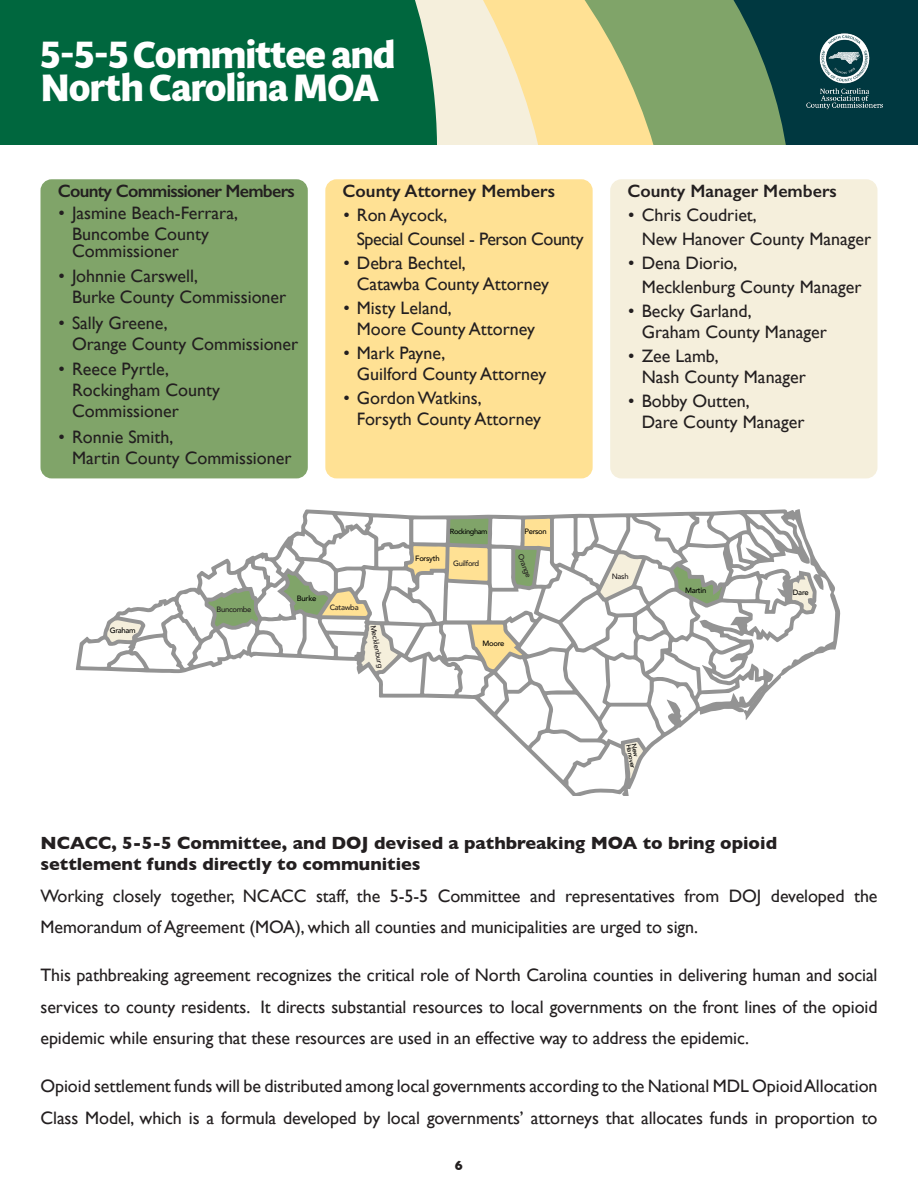
<style>
.page{position:relative;width:918px;height:1188px;background:#fff}
.page>*{position:absolute;margin:0;border:0;box-sizing:border-box;transform-origin:0 0}
.NCACCReportHeader{font:700 37.5px/33px "Multi Display";letter-spacing:-.03em;color:#fff}
.NCACCReportBody{font:18px/31.5px "Gill Sans";color:#231f20}
.NCACC_Report_Subhead{font:700 18px/21px "Gill Sans";color:#231f20}
.NCACCReportBody-2{font:600 18px "Gill Sans";color:#231f20}
.NCACCReportBody-3{font:18px "Gill Sans";letter-spacing:-.025em;color:#231f20}
.NCACCReportBody-4{font:600 18px "Gill Sans";letter-spacing:-.04em;color:#231f20}
.t1{font:700 13.5px "Gill Sans";color:#231f20}
.t2{font:500 7.65px "Avenir";letter-spacing:-.04em;color:#000}
.t3{font:500 7.65px "Avenir";letter-spacing:-.04em;color:#231f20}
.t4{font:500 7.5px "Avenir";color:#231f20}
.t5{font:500 7.35px "Avenir";letter-spacing:-.05em;color:#000}
.t6{font:500 6.6px "Avenir";color:#000}
</style>
<div class="page">
<div style="left:831px;top:0;width:87px;height:145px;background:#003840"></div>
<svg style="left:724px;top:0;width:107px;height:145px;background:#3c6b53"></svg>
<svg style="left:612px;top:0;width:112px;height:145px;background:#92ad6f"></svg>
<svg style="left:492px;top:0;width:120px;height:145px;background:#f9e1a1"></svg>
<svg style="left:0;top:0;width:492px;height:145px;background:#1e7851"></svg>
<img style="left:795px;top:29px;width:99px;height:85px">
<div style="left:43px;top:182px;width:263px;height:294px;background:#80a469;border-radius:9px"></div>
<div style="left:40px;top:179px;width:268px;height:299px;border:4px solid #80a469;border-radius:9px"></div>
<div style="left:328px;top:182px;width:262px;height:294px;background:#ffe194;border-radius:9px"></div>
<div style="left:325px;top:179px;width:268px;height:299px;border:4px solid #ffe194;border-radius:9px"></div>
<div style="left:612px;top:182px;width:263px;height:294px;background:#f5efdc;border-radius:9px"></div>
<div style="left:610px;top:179px;width:267px;height:299px;border:4px solid #f5efdc;border-radius:9px"></div>
<svg style="left:76px;top:509px;width:764px;height:287px"></svg>
<svg style="left:80px;top:513px;width:733px;height:280px"></svg>
<p class="NCACCReportHeader" style="left:40px;top:38px;width:357px">5-5-5 Committee and<br>North Carolina MOA</p>
<p class="NCACCReportBody-4" style="left:58px;top:180px;width:239px">County Commissioner Members</p>
<p class="NCACCReportBody" style="left:72px;top:203px;width:168px;line-height:21px;text-indent:-14px">• Jasmine Beach-Ferrara,<br>Buncombe County</p>
<p class="NCACCReportBody" style="left:72px;top:235px;width:108px">Commissioner</p>
<p class="NCACCReportBody" style="left:58px;top:260px;width:141px">• Johnnie Carswell,</p>
<p class="NCACCReportBody" style="left:72px;top:281px;width:216px">Burke County Commissioner</p>
<p class="NCACCReportBody" style="left:58px;top:307px;width:111px">• Sally Greene,</p>
<p class="NCACCReportBody" style="left:72px;top:328px;width:228px">Orange County Commissioner</p>
<p class="NCACCReportBody" style="left:58px;top:353px;width:112px">• Reece Pyrtle,</p>
<p class="NCACCReportBody" style="left:72px;top:380px;width:150px;line-height:21px">Rockingham County<br>Commissioner</p>
<p class="NCACCReportBody" style="left:58px;top:421px;width:116px">• Ronnie Smith,</p>
<p class="NCACCReportBody" style="left:72px;top:442px;width:221px">Martin County Commissioner</p>
<p class="t2" style="left:297px;top:592px;width:21px">Burke</p>
<p class="NCACCReportBody-2" style="left:343px;top:180px;width:214px">County Attorney Members</p>
<p class="NCACCReportBody" style="left:343px;top:199px;width:106px">• Ron Aycock,</p>
<p class="NCACCReportBody-3" style="left:357px;top:228px;width:228px">Special Counsel - Person County</p>
<p class="NCACCReportBody" style="left:343px;top:247px;width:124px">• Debra Bechtel,</p>
<p class="NCACCReportBody" style="left:357px;top:268px;width:194px">Catawba County Attorney</p>
<p class="NCACCReportBody" style="left:343px;top:292px;width:110px">• Misty Leland,</p>
<p class="NCACCReportBody" style="left:357px;top:313px;width:180px">Moore County Attorney</p>
<p class="NCACCReportBody" style="left:343px;top:337px;width:103px">• Mark Payne,</p>
<p class="NCACCReportBody" style="left:357px;top:358px;width:191px">Guilford County Attorney</p>
<p class="NCACCReportBody" style="left:343px;top:382px;width:140px">• Gordon Watkins,</p>
<p class="NCACCReportBody" style="left:357px;top:403px;width:186px">Forsyth County Attorney</p>
<p class="t2" style="left:415px;top:551px;width:26px">Forsyth</p>
<p class="t5" style="left:450px;top:525px;width:39px">Rockingham</p>
<p class="t3" style="left:453px;top:557px;width:28px">Guilford</p>
<p class="t2" style="left:525px;top:525px;width:24px">Person</p>
<p class="t3" style="left:526px;top:552px;width:26px;rotate:69deg">Orange</p>
<p class="t2" style="left:110px;top:624px;width:28px">Graham</p>
<p class="t3" style="left:217px;top:603px;width:36px">Buncombe</p>
<p class="t3" style="left:330px;top:601px;width:30px">Catawba</p>
<p class="t4" style="left:380px;top:624px;width:45px;rotate:80deg">Mecklenburg</p>
<p class="t2" style="left:483px;top:636px;width:23px">Moore</p>
<p class="NCACCReportBody-2" style="left:627px;top:180px;width:211px">County Manager Members</p>
<p class="NCACCReportBody" style="left:628px;top:199px;width:130px">• Chris Coudriet,</p>
<p class="NCACCReportBody" style="left:642px;top:223px;width:231px">New Hanover County Manager</p>
<p class="NCACCReportBody" style="left:628px;top:247px;width:111px">• Dena Diorio,</p>
<p class="NCACCReportBody" style="left:642px;top:271px;width:221px">Mecklenburg County Manager</p>
<p class="NCACCReportBody" style="left:628px;top:295px;width:125px">• Becky Garland,</p>
<p class="NCACCReportBody" style="left:642px;top:316px;width:187px">Graham County Manager</p>
<p class="NCACCReportBody" style="left:628px;top:340px;width:92px">• Zee Lamb,</p>
<p class="NCACCReportBody" style="left:642px;top:361px;width:166px">Nash County Manager</p>
<p class="NCACCReportBody" style="left:628px;top:385px;width:123px">• Bobby Outten,</p>
<p class="NCACCReportBody" style="left:642px;top:406px;width:165px">Dare County Manager</p>
<p class="t3" style="left:612px;top:570px;width:18px">Nash</p>
<p class="t2" style="left:685px;top:583px;width:23px">Martin</p>
<p class="t2" style="left:793px;top:586px;width:17px">Dare</p>
<p class="t6" style="left:634px;top:743px;width:26px;rotate:78deg">Hanover</p>
<p class="NCACC_Report_Subhead" style="left:40px;top:832px;width:738px">NCACC, 5-5-5 Committee, and DOJ devised a pathbreaking MOA to bring opioid settlement funds directly to communities</p>
<p class="NCACCReportBody" style="left:40px;top:880px;width:839px">Working closely together, NCACC staff, the 5-5-5 Committee and representatives from DOJ developed the<br>Memorandum of Agreement (MOA), which all counties and municipalities are urged to sign.</p>
<p class="NCACCReportBody" style="left:40px;top:959px;width:839px;text-align:justify">This pathbreaking agreement recognizes the critical role of North Carolina counties in delivering human and social services to county residents. It directs substantial resources to local governments on the front lines of the opioid epidemic while ensuring that these resources are used in an effective way to address the epidemic.</p>
<p class="NCACCReportBody" style="left:40px;top:1070px;width:839px">Opioid settlement funds will be distributed among local governments according to the National MDL Opioid Allocation<br>Class Model, which is a formula developed by local governments’ attorneys that allocates funds in proportion to</p>
<p class="t1" style="left:455px;top:1155px;width:10px">6</p>
</div>
